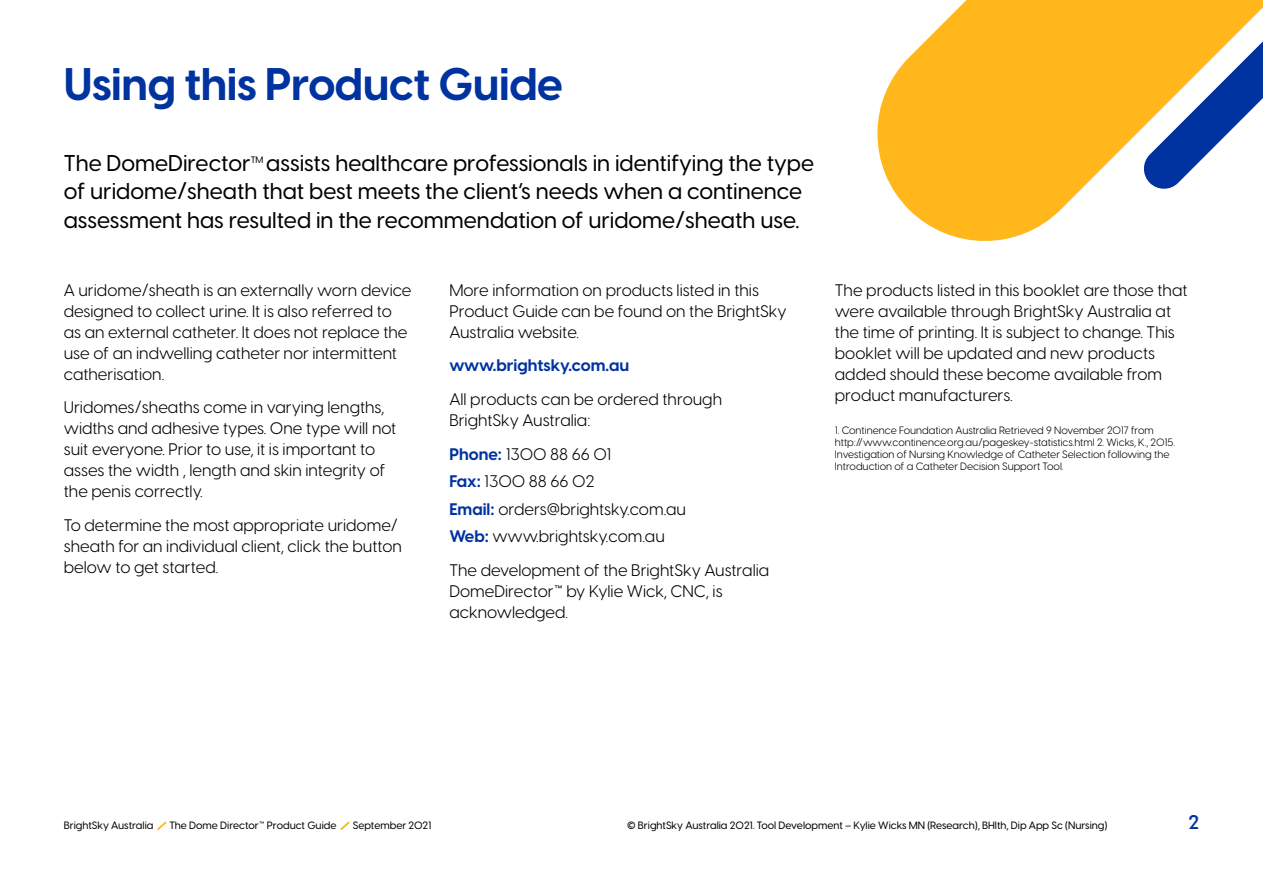
<style>
.page{position:relative;width:1263px;height:893px;background:#fff}
.page>*{position:absolute;margin:0;border:0;box-sizing:border-box;transform-origin:0 0}
.t1{font:700 45px "Visby CF";letter-spacing:-.01em;color:#0033a0}
.t2{font:500 22.5px/28.5px "Visby CF";color:#000}
.t3{font:600 19.5px "Visby CF";color:#0033a0}
.t4{font:16.5px/21px "Visby CF";color:#000}
.t5{font:700 16.5px "Visby CF";color:#0033a0}
.t6{font:10.5px/12px "Visby CF";color:#000}
.t7{font:500 10.5px "Visby CF";color:#000}
.t8{font:500 9.15px "Visby CF";color:#000}
.s1{font-weight:700;color:#0033a0}
</style>
<div class="page">
<svg style="left:877px;top:0;width:265px;height:241px;fill:#ffb71b"></svg>
<svg style="left:1142px;top:0;width:121px;height:189px"></svg>
<svg style="left:157px;top:822px;width:9px;height:8px"></svg>
<svg style="left:340px;top:822px;width:9px;height:8px"></svg>
<h1 class="t1" style="left:64px;top:55px;width:501px">Using this Product Guide</h1>
<h2 class="t2" style="left:64px;top:149px;width:752px;text-indent:202px">assists healthcare professionals in identifying the type of uridome/sheath that best meets the client’s needs when a continence assessment has resulted in the recommendation of uridome/sheath use.</h2>
<h2 class="t2" style="left:64px;top:149px;width:188px">The DomeDirector</h2>
<p class="t8" style="left:251px;top:154px;width:14px">tm</p>
<p class="t4" style="left:64px;top:279px;width:349px">A uridome/sheath is an externally worn device designed to collect urine. It is also referred to as an external catheter. It does not replace the use of an indwelling catheter nor intermittent catherisation.</p>
<p class="t4" style="left:64px;top:397px;width:334px">Uridomes/sheaths come in varying lengths, widths and adhesive types. One type will not suit everyone. Prior to use, it is important to asses the width , length and skin integrity of the penis correctly.</p>
<p class="t4" style="left:64px;top:515px;width:340px">To determine the most appropriate uridome/ sheath for an individual client, click the button below to get started.</p>
<p class="t4" style="left:449px;top:279px;width:339px">More information on products listed in this<br>Product Guide can be found on the BrightSky<br>Australia website.</p>
<p class="t5" style="left:449px;top:355px;width:181px">www.brightsky.com.au</p>
<p class="t4" style="left:449px;top:389px;width:274px">All products can be ordered through<br>BrightSky Australia:</p>
<p class="t4" style="left:449px;top:440px;width:238px;line-height:27.3px"><span class="s1">Phone:</span> 1300 88 66 01<br><span class="s1">Fax:</span> 1300 88 66 02<br><span class="s1">Email:</span> orders@brightsky.com.au<br><span class="s1">Web:</span> www.brightsky.com.au</p>
<p class="t4" style="left:449px;top:559px;width:321px">The development of the BrightSky Australia<br>DomeDirector™ by Kylie Wick, CNC, is acknowledged.</p>
<p class="t4" style="left:835px;top:279px;width:354px">The products listed in this booklet are those that were available through BrightSky Australia at the time of printing. It is subject to change. This booklet will be updated and new products added should these become available from product manufacturers.</p>
<p class="t6" style="left:835px;top:424px;width:342px">1. Continence Foundation Australia Retrieved 9 November 2017 from http://www.continence.org.au/pageskey-statistics.html 2. Wicks, K., 2015.<br>Investigation of Nursing Knowledge of Catheter Selection following the Introduction of a Catheter Decision Support Tool.</p>
<p class="t7" style="left:64px;top:819px;width:91px">BrightSky Australia</p>
<p class="t7" style="left:169px;top:819px;width:169px">The Dome Director™ Product Guide</p>
<p class="t7" style="left:353px;top:819px;width:80px">September 2021</p>
<p class="t7" style="left:627px;top:819px;width:482px">© BrightSky Australia 2021. Tool Development – Kylie Wicks MN (Research), BHlth, Dip App Sc (Nursing)</p>
<p class="t3" style="left:1188px;top:810px;width:12px">2</p>
</div>
